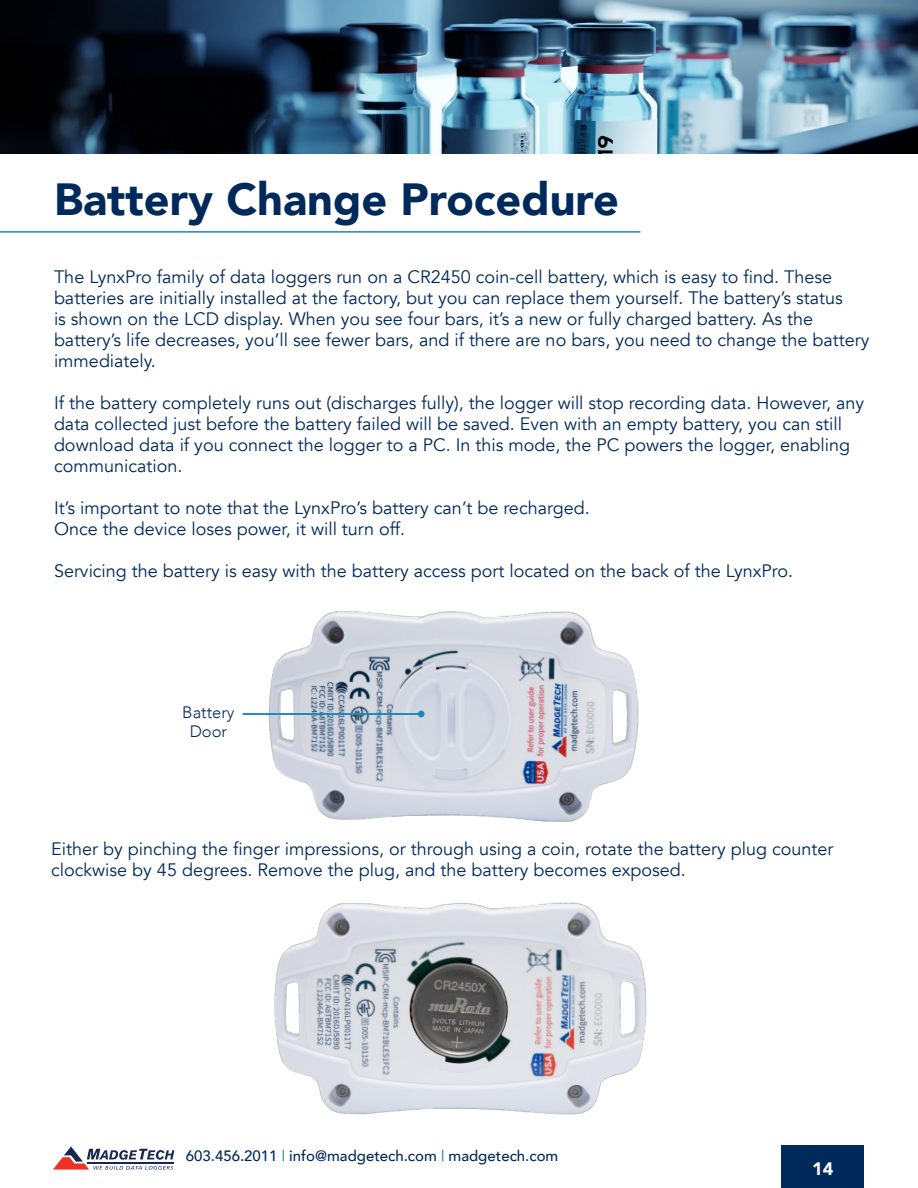
<style>
.page{position:relative;width:918px;height:1188px;background:#fff}
.page>*{position:absolute;margin:0;border:0;box-sizing:border-box;transform-origin:0 0}
.t1{font:900 45px "Avenir";color:#00295c}
.t2{font:18px/21px "Avenir";color:#00295c}
.t3{font:900 18px "Avenir";color:#fff}
.t4{font:300 16.5px "Avenir";color:#00295c}
.t5{font:500 15px "Avenir";color:#00295c}
.s1{color:#1e89b8}
</style>
<div class="page">
<div style="left:782px;top:1145px;width:82px;height:43px;background:#00295c"></div>
<svg style="left:53px;top:1146px;width:121px;height:24px"></svg>
<hr style="left:87px;top:1162px;width:87px;height:1px;background:#172953">
<img style="left:245px;top:611px;width:394px;height:251px">
<img style="left:0;top:0;width:918px;height:154px">
<hr style="left:0;top:231px;width:640px;height:2px;background:#1e89b8">
<hr style="left:243px;top:713px;width:178px;height:2px;background:#1e89b8">
<div style="left:418px;top:711px;width:7px;height:6px;background:#1e89b8;border-radius:50%"></div>
<img style="left:274px;top:902px;width:373px;height:213px">
<p class="t1" style="left:54px;top:161px;width:566px">Battery Change Procedure</p>
<p class="t2" style="left:54px;top:267px;width:817px">The LynxPro family of data loggers run on a CR2450 coin-cell battery, which is easy to find. These batteries are initially installed at the factory, but you can replace them yourself. The battery’s status<br>is shown on the LCD display. When you see four bars, it’s a new or fully charged battery. As the battery’s life decreases, you’ll see fewer bars, and if there are no bars, you need to change the battery immediately.</p>
<p class="t2" style="left:54px;top:393px;width:812px">If the battery completely runs out (discharges fully), the logger will stop recording data. However, any data collected just before the battery failed will be saved. Even with an empty battery, you can still download data if you connect the logger to a PC. In this mode, the PC powers the logger, enabling communication.</p>
<p class="t2" style="left:54px;top:498px;width:537px">It’s important to note that the LynxPro’s battery can’t be recharged.</p>
<p class="t2" style="left:54px;top:519px;width:353px">Once the device loses power, it will turn off.</p>
<p class="t2" style="left:54px;top:561px;width:741px">Servicing the battery is easy with the battery access port located on the back of the LynxPro.</p>
<p class="t4" style="left:182px;top:702px;width:54px">Battery</p>
<p class="t4" style="left:190px;top:722px;width:39px">Door</p>
<p class="t2" style="left:51px;top:838px;width:784px">Either by pinching the finger impressions, or through using a coin, rotate the battery plug counter clockwise by 45 degrees. Remove the plug, and the battery becomes exposed.</p>
<p class="t5" style="left:186px;top:1143px;width:374px">603.456.2011 <span class="s1">|</span> info@madgetech.com <span class="s1">|</span> madgetech.com</p>
<p class="t3" style="left:812px;top:1153px;width:23px">14</p>
</div>
